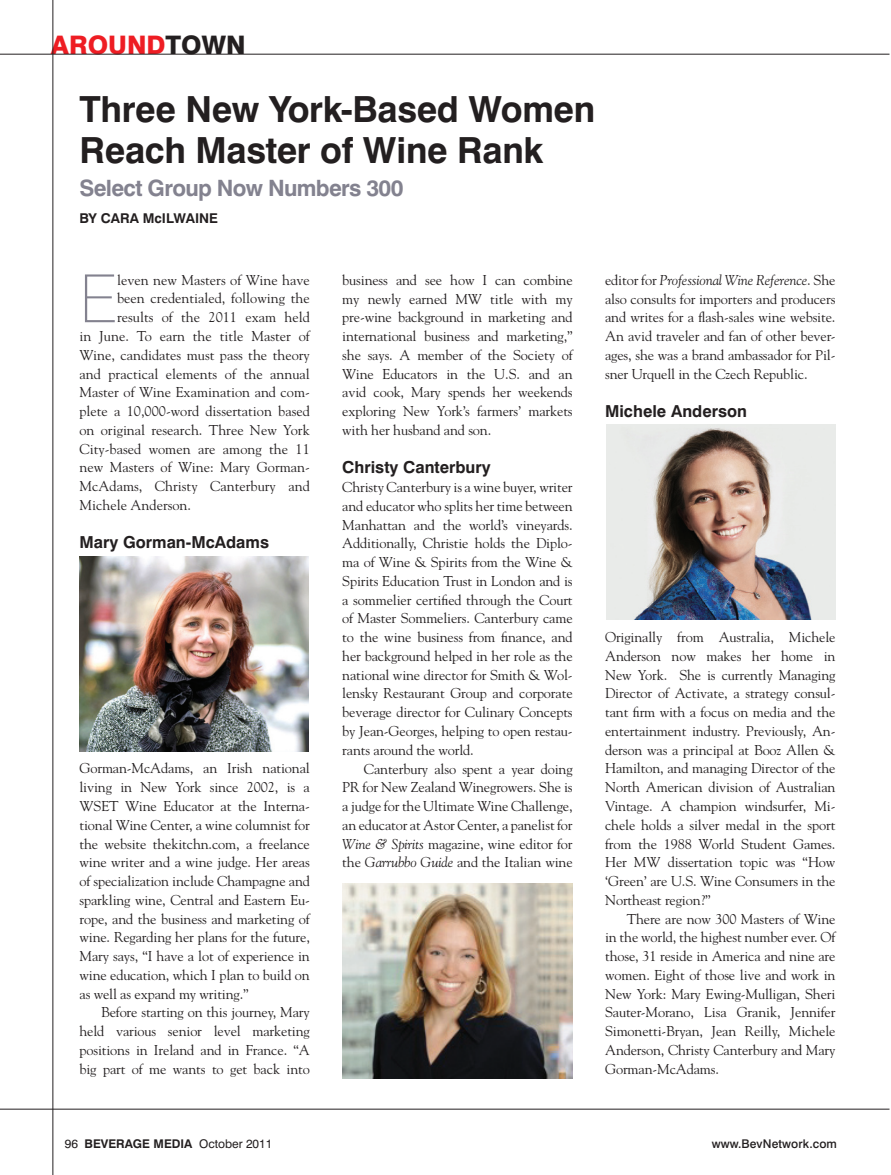
<style>
.page{position:relative;width:891px;height:1175px;background:#fff}
.page>*{position:absolute;margin:0;border:0;box-sizing:border-box;transform-origin:0 0}
.t1{font:100 66.45px "Swiss 721 BT";color:#83828f}
.t2{font:700 36px/40.5px "Swiss 721 BT";letter-spacing:-.01em;color:#231f20}
.t3{font:800 25.5px "Swiss 721 BT";color:#ee1d23}
.t4{font:700 22.5px "Swiss 721 BT";letter-spacing:-.03em;color:#83828f}
.t5{font:700 16.5px "Swiss 721 BT";color:#231f20}
.t6{font:14.25px/18.8px "Goudy";letter-spacing:-.01em;color:#231f20;text-align:justify}
.t7{font:700 13.5px "Swiss 721 BT";color:#231f20}
.t8{font:12px "Swiss 721 BT";color:#231f20}
.t9{font:500 12px "Swiss 721 BT";letter-spacing:.01em;color:#231f20}
.s1{color:#231f20}
.s2{font-style:italic}
.s3{font-weight:700}
</style>
<div class="page">
<hr style="left:52px;top:0;width:1px;height:1174px;background:#231f20">
<hr style="left:0;top:54px;width:890px;height:1px;background:#231f20">
<hr style="left:0;top:1108px;width:890px;height:1px;background:#231f20">
<img style="left:80px;top:557px;width:229px;height:194px">
<img style="left:343px;top:884px;width:229px;height:194px">
<img style="left:606px;top:425px;width:230px;height:194px">
<h3 class="t3" style="left:51px;top:30px;width:196px">AROUND<span class="s1">TOWN</span></h3>
<h2 class="t2" style="left:80px;top:89px;width:517px">Three New York-Based Women<br>Reach Master of Wine Rank</h2>
<h3 class="t4" style="left:80px;top:174px;width:325px">Select Group Now Numbers 300</h3>
<p class="t7" style="left:80px;top:210px;width:140px">BY CARA McILWAINE</p>
<h1 class="t1" style="left:80px;top:258px;width:39px">E</h1>
<p class="t6" style="left:117px;top:270px;width:194px">leven new Masters of Wine have</p>
<p class="t6" style="left:117px;top:289px;width:194px">been credentialed, following the</p>
<p class="t6" style="left:117px;top:307px;width:194px">results of the 2011 exam held</p>
<p class="t6" style="left:80px;top:326px;width:232px">in June. To earn the title Master of</p>
<p class="t6" style="left:80px;top:345px;width:232px">Wine, candidates must pass the theory</p>
<p class="t6" style="left:80px;top:364px;width:232px">and practical elements of the annual</p>
<p class="t6" style="left:80px;top:382px;width:232px">Master of Wine Examination and com-</p>
<p class="t6" style="left:80px;top:401px;width:232px">plete a 10,000-word dissertation based</p>
<p class="t6" style="left:80px;top:420px;width:232px">on original research. Three New York</p>
<p class="t6" style="left:80px;top:439px;width:232px">City-based women are among the 11</p>
<p class="t6" style="left:80px;top:457px;width:232px">new Masters of Wine: Mary Gorman-</p>
<p class="t6" style="left:80px;top:476px;width:232px">McAdams, Christy Canterbury and</p>
<p class="t6" style="left:80px;top:495px;width:113px">Michele Anderson.</p>
<p class="t5" style="left:80px;top:532px;width:191px">Mary Gorman-McAdams</p>
<p class="t6" style="left:80px;top:758px;width:232px">Gorman-McAdams, an Irish national living in New York since 2002, is a WSET Wine Educator at the Interna&shy;tional Wine Center, a wine columnist for the website thekitchn.com, a freelance wine writer and a wine judge. Her areas of specialization include Champagne and sparkling wine, Central and Eastern Eu&shy;rope, and the business and marketing of wine. Regarding her plans for the future, Mary says, “I have a lot of experience in wine education, which I plan to build on as well as expand my writing.”</p>
<p class="t6" style="left:80px;top:1002px;width:232px;text-indent:22px">Before starting on this journey, Mary held various senior level marketing positions in Ireland and in France. “A big part of me wants to get back into</p>
<p class="t6" style="left:342px;top:270px;width:232px">business and see how I can combine my newly earned MW title with my pre-wine background in marketing and international business and marketing,” she says. A member of the Society of Wine Educators in the U.S. and an avid cook, Mary spends her weekends exploring New York’s farmers’ markets with her husband and son.</p>
<p class="t5" style="left:342px;top:457px;width:150px">Christy Canterbury</p>
<p class="t6" style="left:342px;top:477px;width:232px">Christy Canterbury is a wine buyer, writer and educator who splits her time between Manhattan and the world’s vineyards.<br>Additionally, Christie holds the Diplo&shy;ma of Wine &amp; Spirits from the Wine &amp; Spirits Education Trust in London and is a sommelier certified through the Court of Master Sommeliers. Canterbury came to the wine business from finance, and her background helped in her role as the national wine director for Smith &amp; Wol&shy;lensky Restaurant Group and corporate beverage director for Culinary Concepts by Jean-Georges, helping to open restau&shy;rants around the world.</p>
<p class="t6" style="left:342px;top:758px;width:232px;text-indent:22px">Canterbury also spent a year doing PR for New Zealand Winegrowers. She is a judge for the Ultimate Wine Challenge, an educator at Astor Center, a panelist for <span class="s2">Wine &amp; Spirits</span> magazine, wine editor for the <span class="s2">Garrubbo Guide</span> and the Italian wine</p>
<p class="t6" style="left:605px;top:270px;width:232px">editor for <span class="s2">Professional Wine Reference</span>. She also consults for importers and producers and writes for a flash-sales wine website.<br>An avid traveler and fan of other bever&shy;ages, she was a brand ambassador for Pil&shy;sner Urquell in the Czech Republic.</p>
<p class="t5" style="left:605px;top:401px;width:143px">Michele Anderson</p>
<p class="t6" style="left:605px;top:627px;width:232px">Originally from Australia, Michele Anderson now makes her home in New York. She is currently Managing Director of Activate, a strategy consul&shy;tant firm with a focus on media and the entertainment industry. Previously, An&shy;derson was a principal at Booz Allen &amp; Hamilton, and managing Director of the North American division of Australian Vintage. A champion windsurfer, Mi&shy;chele holds a silver medal in the sport from the 1988 World Student Games.<br>Her MW dissertation topic was “How ‘Green’ are U.S. Wine Consumers in the Northeast region?”</p>
<p class="t6" style="left:605px;top:908px;width:232px;text-indent:22px">There are now 300 Masters of Wine in the world, the highest number ever. Of those, 31 reside in America and nine are women. Eight of those live and work in New York: Mary Ewing-Mulligan, Sheri Sauter-Morano, Lisa Granik, Jennifer Simonetti-Bryan, Jean Reilly, Michele Anderson, Christy Canterbury and Mary Gorman-McAdams.</p>
<p class="t8" style="left:65px;top:1136px;width:209px">96 <span class="s3">Beverage Media</span> October 2011</p>
<p class="t9" style="left:712px;top:1136px;width:127px">www.BevNetwork.com</p>
</div>
